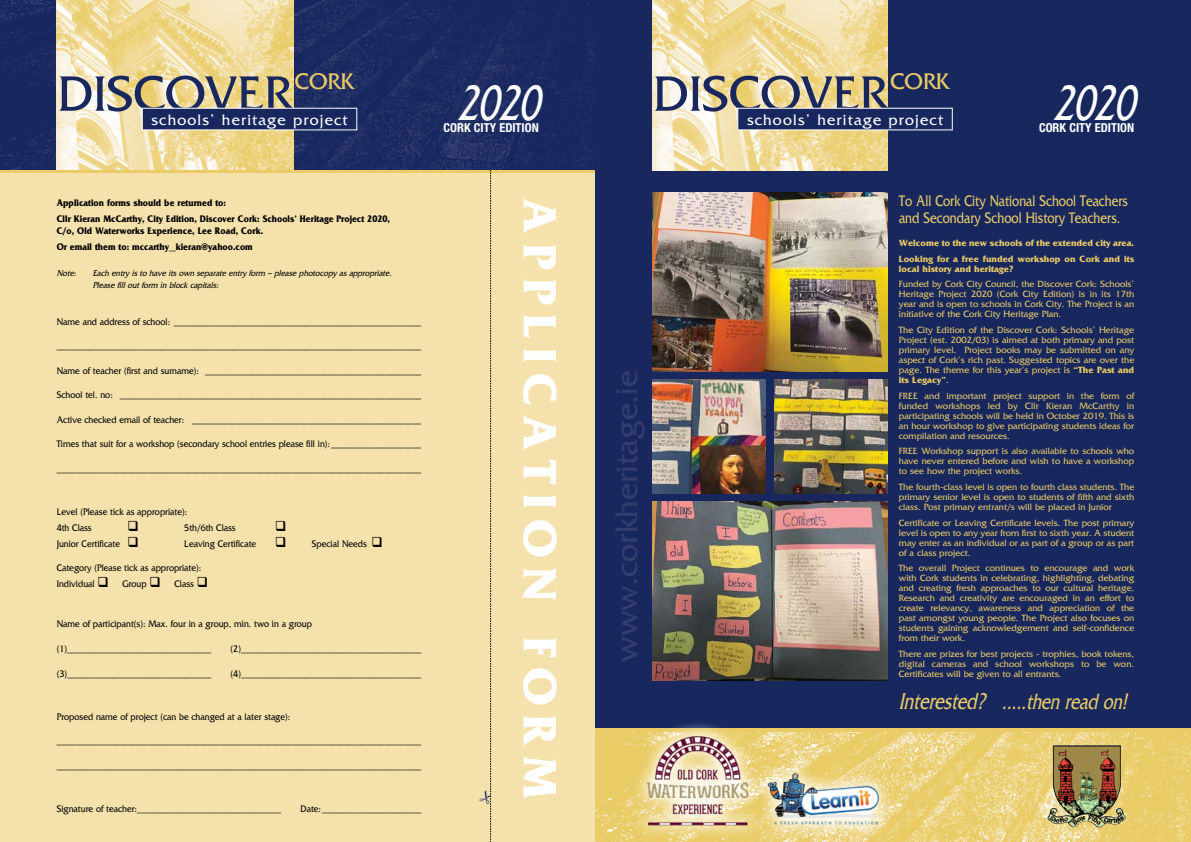
<style>
.page{position:relative;width:1191px;height:842px;background:#fff}
.page>*{position:absolute;margin:0;border:0;box-sizing:border-box;transform-origin:0 0}
.t1{font:52.1px "Friz Quadrata";color:#18285f}
.t2{font:italic 52px "Friz Quadrata";color:#fff;scale:.7 1}
.t3{font:700 49px "Friz Quadrata";letter-spacing:.2em;color:#fff}
.t4{font:32.4px "Friz Quadrata";color:#343d6e}
.t5{font:23.7px "Friz Quadrata";color:#eacb65}
.t6{font:italic 23px "Friz Quadrata";color:#eacb65;scale:.75 1}
.t7{font:16px/17px "Friz Quadrata";color:#eacb65;scale:.8 1}
.t8{font:15.8px "Friz Quadrata";letter-spacing:.075em;color:#fff}
.t9{font:700 condensed 12.4px "Helvetica Neue";color:#fff}
.t10{font:10px/16px "Friz Quadrata";color:#000;scale:.9 1}
.t11{font:700 10px/16px "Friz Quadrata";color:#000;scale:.9 1}
.t12{font:9.5px/10px "Friz Quadrata";color:#eacb65;text-align:justify}
.t13{font:700 9.5px/15.7px "Friz Quadrata";color:#eacb65}
.t14{font:italic 9px/12px "Friz Quadrata";color:#000;scale:.9 1}
.s1{font-weight:700}
.s2{font-size:24px}
</style>
<div class="page">
<div style="left:0;top:0;width:595px;height:842px;background:#f4e1ac"></div>
<img style="left:0;top:0;width:595px;height:170px">
<img style="left:57px;top:0;width:236px;height:170px">
<div style="left:142px;top:108px;width:215px;height:22px;background:#18285f;border:1px solid #fff"></div>
<hr style="left:0;top:170px;width:595px;height:3px;background:#eacb65">
<div style="left:595px;top:0;width:596px;height:729px;background:#18285f"></div>
<img style="left:595px;top:732px;width:596px;height:110px">
<hr style="left:595px;top:729px;width:596px;height:3px;background:#eacb65">
<img style="left:652px;top:380px;width:113px;height:113px">
<img style="left:652px;top:193px;width:235px;height:178px">
<div style="left:775px;top:430px;width:113px;height:113px;background:linear-gradient(to right,#18285f,#18285f)"></div>
<img style="left:652px;top:502px;width:235px;height:178px">
<img style="left:1047px;top:745px;width:73px;height:79px">
<img style="left:652px;top:0;width:235px;height:170px">
<div style="left:737px;top:108px;width:215px;height:22px;background:#18285f;border:1px solid #fff"></div>
<img style="left:774px;top:380px;width:113px;height:113px">
<svg style="left:632px;top:720px;width:131px;height:120px;background:#c5b377"></svg>
<img style="left:646px;top:735px;width:102px;height:91px">
<svg style="left:753px;top:758px;width:141px;height:81px"></svg>
<img style="left:758px;top:746px;width:129px;height:96px">
<svg style="left:490px;top:170px;width:1px;height:672px"></svg>
<h3 class="t5" style="left:295px;top:68px;width:61px">CORK</h3>
<h3 class="t5" style="left:890px;top:68px;width:61px">CORK</h3>
<h1 class="t1" style="left:58px;top:65px;width:236px">DISCOVER</h1>
<h3 class="t8" style="left:151px;top:111px;width:198px">schools’ heritage project</h3>
<h3 class="t9" style="left:1039px;top:120px;width:97px">CORK CITY EDITION</h3>
<h2 class="t2" style="left:457px;top:74px;width:136px">2020</h2>
<h1 class="t1" style="left:653px;top:65px;width:236px">DISCOVER</h1>
<h2 class="t2" style="left:1052px;top:74px;width:136px">2020</h2>
<h3 class="t8" style="left:747px;top:111px;width:198px">schools’ heritage project</h3>
<h3 class="t9" style="left:443px;top:120px;width:97px">CORK CITY EDITION</h3>
<p class="t11" style="left:57px;top:195px;width:372px">Application forms should be returned to:<br>Cllr Kieran McCarthy, City Edition, Discover Cork: Schools’ Heritage Project 2020,</p>
<p class="t11" style="left:57px;top:223px;width:231px">C/o, Old Waterworks Experience, Lee Road, Cork.<br>Or email them to: mccarthy_kieran@yahoo.com</p>
<p class="t14" style="left:57px;top:267px;width:25px">Note:</p>
<p class="t14" style="left:93px;top:267px;width:336px">Each entry isto have itsown separate entry form – please photocopy asappropriate.<br>Please filloutform in blockcapitals:</p>
<p class="t10" style="left:57px;top:314px;width:406px">Name and address of school: _______________________________________________________</p>
<p class="t10" style="left:57px;top:338px;width:407px">_________________________________________________________________________________</p>
<p class="t10" style="left:57px;top:363px;width:406px">Name of teacher (first and surname): ________________________________________________</p>
<p class="t10" style="left:57px;top:387px;width:406px">School tel. no: ___________________________________________________________________</p>
<p class="t10" style="left:57px;top:412px;width:406px">Active checked email of teacher: ___________________________________________________</p>
<p class="t10" style="left:57px;top:436px;width:407px">Times that suit for a workshop (secondary school entries please fill in): ____________________</p>
<p class="t10" style="left:57px;top:461px;width:407px">_________________________________________________________________________________</p>
<p class="t10" style="left:57px;top:504px;width:147px">Level (Please tick as appropriate):<br>4th Class</p>
<p class="t10" style="left:184px;top:520px;width:59px">5th/6th Class</p>
<p class="t10" style="left:57px;top:536px;width:93px">Junior Certificate ❑</p>
<p class="t10" style="left:184px;top:536px;width:81px">Leaving Certificate</p>
<p class="t10" style="left:312px;top:536px;width:80px">Special Needs ❑</p>
<p class="t10" style="left:57px;top:560px;width:162px">Category (Please tick as appropriate):<br>Individual ❑</p>
<p class="t10" style="left:123px;top:576px;width:44px">Group ❑</p>
<p class="t10" style="left:175px;top:576px;width:39px">Class ❑</p>
<p class="t10" style="left:57px;top:616px;width:285px">Name of participant(s): Max. four in a group, min. two in a group</p>
<p class="t10" style="left:57px;top:641px;width:173px">(1)________________________________</p>
<p class="t10" style="left:231px;top:641px;width:213px">(2)________________________________________</p>
<p class="t10" style="left:57px;top:665px;width:173px">(3)________________________________</p>
<p class="t10" style="left:231px;top:665px;width:213px">(4)________________________________________</p>
<p class="t10" style="left:57px;top:708px;width:261px">Proposed name of project (can be changed at a later stage):</p>
<p class="t10" style="left:57px;top:733px;width:406px">_________________________________________________________________________________</p>
<p class="t10" style="left:57px;top:757px;width:406px">_________________________________________________________________________________</p>
<p class="t10" style="left:57px;top:800px;width:251px">Signature of teacher:________________________________</p>
<p class="t10" style="left:301px;top:800px;width:136px">Date: ______________________</p>
<h3 class="t3" style="left:567px;top:198px;width:602px;rotate:90deg">APPLICATION FORM</h3>
<h3 class="t4" style="left:608px;top:661px;width:293px;rotate:-90deg">www.corkheritage.ie</h3>
<h3 class="t7" style="left:899px;top:192px;width:287px">To All Cork City National School Teachers and Secondary School History Teachers.</h3>
<p class="t13" style="left:899px;top:235px;width:237px">Welcome to the new schools of the extended city area.<br>Looking for a free funded workshop on Cork and its</p>
<p class="t13" style="left:899px;top:261px;width:116px">local history and heritage?</p>
<p class="t12" style="left:899px;top:279px;width:237px">Funded by Cork City Council, the Discover Cork: Schools’ Heritage Project 2020 (Cork City Edition) is in its 17th year and is open to schools in Cork City. The Project is an initiative of the Cork City Heritage Plan.</p>
<p class="t12" style="left:899px;top:325px;width:237px">The City Edition of the Discover Cork: Schools’ Heritage Project (est. 2002/03) is aimed at both primary and post primary level. Project books may be submitted on any aspect of Cork’s rich past. Suggested topics are over the page. The theme for this year’s project is <span class="s1">“The Past and its Legacy”</span>.</p>
<p class="t12" style="left:899px;top:390px;width:237px">FREE and important project support in the form of funded workshops led by Cllr Kieran McCarthy in participating schools will be held in October 2019. This is an hour workshop to give participating students ideas for compilation and resources.</p>
<p class="t12" style="left:899px;top:446px;width:237px">FREE Workshop support is also available to schools who have never entered before and wish to have a workshop to see how the project works.</p>
<p class="t12" style="left:899px;top:482px;width:237px">The fourth-class level is open to fourth class students. The primary senior level is open to students of fifth and sixth class. Post primary entrant/s will be placed in Junior</p>
<p class="t12" style="left:899px;top:517px;width:237px">Certificate or Leaving Certificate levels. The post primary level is open to any year from first to sixth year. A student may enter as an individual or as part of a group or as part of a class project.</p>
<p class="t12" style="left:899px;top:563px;width:237px">The overall Project continues to encourage and work with Cork students in celebrating, highlighting, debating and creating fresh approaches to our cultural heritage.<br>Research and creativity are encouraged in an effort to create relevancy, awareness and appreciation of the past amongst young people. The Project also focuses on students gaining acknowledgement and self-confidence from their work.</p>
<p class="t12" style="left:899px;top:649px;width:237px">There are prizes for best projects - trophies, book tokens, digital cameras and school workshops to be won.<br>Certificates will be given to all entrants.</p>
<h3 class="t6" style="left:899px;top:689px;width:312px"><span class="s2">Interested?</span> .....thenreadon!</h3>
</div>
